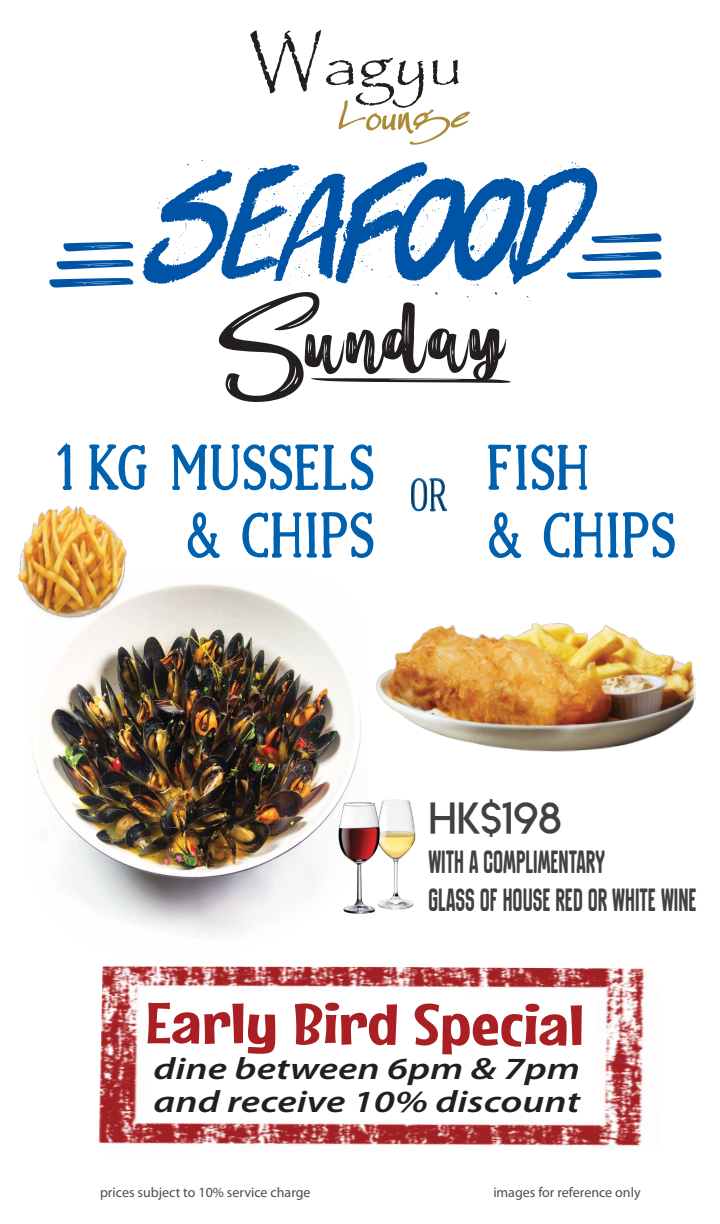
<style>
.page{position:relative;width:720px;height:1224px;background:#fff}
.page>*{position:absolute;margin:0;border:0;box-sizing:border-box;transform-origin:0 0}
.t1{font:81.25px "Merci Heart Brush Regular";color:#231f20;scale:1.21 1}
.t2{font:57.8px "Mouse Memoirs";color:#a91f23;scale:1.52 1}
.t3{font:700 57.4px/67.7px "Naive";color:#0061af;text-align:right;scale:.81 1}
.t4{font:43px "Lemon Milklight";color:#414042;scale:1.07 1}
.t5{font:32.15px/38.6px "Chromoxome";color:#414042;scale:.71 1}
.t6{font:italic 600 30.9px/33.2px "Myriad Pro";color:#231f20;scale:1.31 1}
.t7{font:14px "Myriad Pro";color:#4d4d4f}
</style>
<div class="page">
<img style="left:33px;top:584px;width:328px;height:350px">
<svg style="left:143px;top:160px;width:519px;height:141px"></svg>
<svg style="left:49px;top:278px;width:84px;height:10px"></svg>
<svg style="left:57px;top:260px;width:76px;height:10px"></svg>
<svg style="left:63px;top:242px;width:70px;height:9px"></svg>
<img style="left:18px;top:506px;width:119px;height:121px">
<img style="left:373px;top:541px;width:323px;height:211px">
<svg style="left:57px;top:442px;width:15px;height:48px"></svg>
<svg style="left:89px;top:444px;width:58px;height:46px"></svg>
<svg style="left:171px;top:444px;width:202px;height:47px"></svg>
<svg style="left:187px;top:512px;width:33px;height:46px"></svg>
<svg style="left:242px;top:512px;width:131px;height:46px"></svg>
<svg style="left:411px;top:478px;width:36px;height:33px"></svg>
<svg style="left:488px;top:444px;width:100px;height:47px"></svg>
<svg style="left:488px;top:512px;width:34px;height:47px"></svg>
<svg style="left:543px;top:512px;width:132px;height:47px"></svg>
<img style="left:98px;top:966px;width:547px;height:180px">
<svg style="left:146px;top:990px;width:455px;height:131px"></svg>
<img style="left:392px;top:799px;width:24px;height:111px">
<img style="left:329px;top:799px;width:63px;height:119px">
<svg style="left:311px;top:378px;width:200px;height:5px"></svg>
<svg style="left:250px;top:30px;width:220px;height:115px"></svg>
<h1 class="t1" style="left:218px;top:305px;width:239px;rotate:-1deg">Sunday</h1>
<h3 class="t3" style="left:57px;top:433px;width:394px">1 KG MUSSELS &amp; CHIPS</h3>
<h3 class="t3" style="left:487px;top:433px;width:235px;text-align:left;text-indent:-77px"><sub>OR</sub> FISH<br>&amp; CHIPS</h3>
<h3 class="t4" style="left:428px;top:792px;width:126px">HK$198</h3>
<h3 class="t5" style="left:428px;top:842px;width:379px">WITH A COMPLIMENTARY<br>GLASS OF HOUSE RED OR WHITE WINE</h3>
<h2 class="t2" style="left:145px;top:990px;width:291px">Early Bird Special</h2>
<h3 class="t6" style="left:154px;top:1051px;width:327px">dine between 6pm &amp; 7pm and receive 10% discount</h3>
<p class="t7" style="left:100px;top:1184px;width:212px">prices subject to 10% service charge</p>
<p class="t7" style="left:493px;top:1184px;width:149px">images for reference only</p>
</div>
